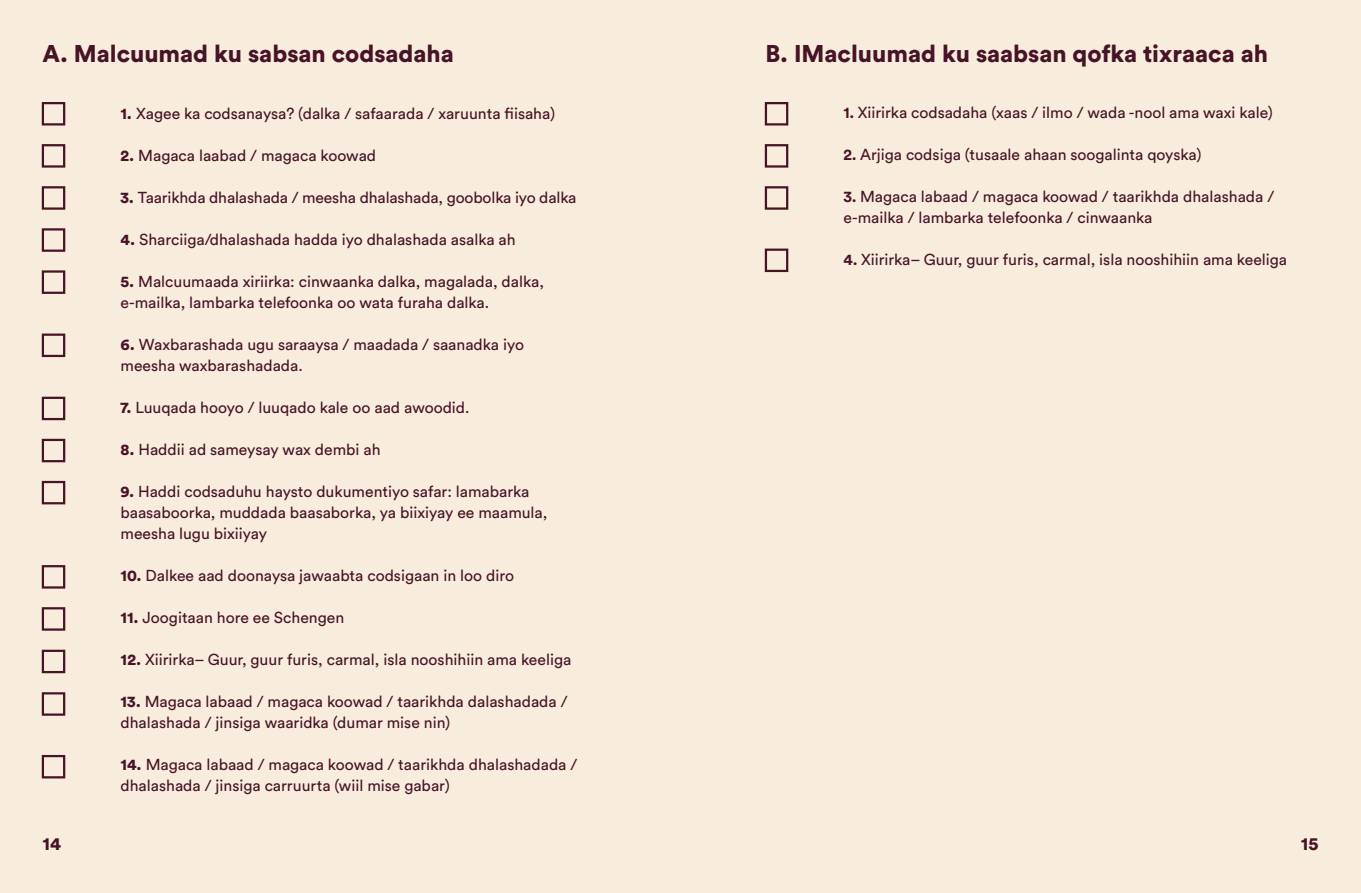
<style>
.page{position:relative;width:1361px;height:893px;background:#f8eddc}
.page>*{position:absolute;margin:0;border:0;box-sizing:border-box;transform-origin:0 0}
.t1{font:900 24px "Circular Pro";color:#471327}
.t2{font:900 18px "Circular Pro";color:#471327}
.t3{font:15.75px/21px "Circular Pro";color:#471327}
.s1{font-weight:900}
.s2{font-weight:700}
</style>
<div class="page">
<div style="left:765px;top:102px;width:23px;height:24px;border:2px solid #471327"></div>
<div style="left:765px;top:249px;width:23px;height:23px;border:2px solid #471327"></div>
<div style="left:765px;top:144px;width:23px;height:24px;border:2px solid #471327"></div>
<div style="left:765px;top:186px;width:23px;height:24px;border:2px solid #471327"></div>
<div style="left:42px;top:102px;width:23px;height:24px;border:2px solid #471327"></div>
<div style="left:42px;top:481px;width:23px;height:23px;border:2px solid #471327"></div>
<div style="left:42px;top:228px;width:23px;height:24px;border:2px solid #471327"></div>
<div style="left:42px;top:397px;width:23px;height:23px;border:2px solid #471327"></div>
<div style="left:42px;top:144px;width:23px;height:24px;border:2px solid #471327"></div>
<div style="left:42px;top:565px;width:23px;height:24px;border:2px solid #471327"></div>
<div style="left:42px;top:270px;width:23px;height:24px;border:2px solid #471327"></div>
<div style="left:42px;top:650px;width:23px;height:23px;border:2px solid #471327"></div>
<div style="left:42px;top:439px;width:23px;height:23px;border:2px solid #471327"></div>
<div style="left:42px;top:186px;width:23px;height:24px;border:2px solid #471327"></div>
<div style="left:42px;top:607px;width:23px;height:24px;border:2px solid #471327"></div>
<div style="left:42px;top:334px;width:23px;height:23px;border:2px solid #471327"></div>
<div style="left:42px;top:692px;width:23px;height:24px;border:2px solid #471327"></div>
<div style="left:42px;top:755px;width:23px;height:23px;border:2px solid #471327"></div>
<h1 class="t1" style="left:43px;top:37px;width:413px">A. Malcuumad ku sabsan codsadaha</h1>
<p class="t3" style="left:120px;top:102px;width:436px"><span class="s1">1.</span> Xagee ka codsanaysa? (dalka / safaarada / xaruunta fiisaha)</p>
<p class="t3" style="left:120px;top:144px;width:257px"><span class="s1">2.</span> Magaca laabad / magaca koowad</p>
<p class="t3" style="left:120px;top:186px;width:457px"><span class="s1">3.</span> Taarikhda dhalashada / meesha dhalashada, goobolka iyo dalka</p>
<p class="t3" style="left:120px;top:228px;width:397px"><span class="s1">4.</span> Sharciiga/dhalashada hadda iyo dhalashada asalka ah</p>
<p class="t3" style="left:120px;top:270px;width:425px"><span class="s1">5.</span> Malcuumaada xiriirka: cinwaanka dalka, magalada, dalka, e-mailka, lambarka telefoonka oo wata furaha dalka.</p>
<p class="t3" style="left:120px;top:333px;width:405px"><span class="s1">6.</span> Waxbarashada ugu saraaysa / maadada / saanadka iyo meesha waxbarashadada.</p>
<p class="t3" style="left:120px;top:396px;width:351px"><span class="s1">7.</span> Luuqada hooyo / luuqado kale oo aad awoodid.</p>
<p class="t3" style="left:120px;top:438px;width:262px"><span class="s1">8.</span> Haddii ad sameysay wax dembi ah</p>
<p class="t3" style="left:120px;top:480px;width:428px"><span class="s1">9.</span> Haddi codsaduhu haysto dukumentiyo safar: lamabarka baasaboorka, muddada baasaborka, ya biixiyay ee maamula, meesha lugu bixiiyay</p>
<p class="t3" style="left:120px;top:564px;width:395px"><span class="s1">10.</span> Dalkee aad doonaysa jawaabta codsigaan in loo diro</p>
<p class="t3" style="left:120px;top:606px;width:225px"><span class="s1">11.</span> Joogitaan hore ee Schengen</p>
<p class="t3" style="left:120px;top:648px;width:452px"><span class="s1">12.</span> Xiirirka– Guur, guur furis, carmal, isla nooshihiin ama keeliga</p>
<p class="t3" style="left:120px;top:690px;width:448px"><span class="s1">13.</span> Magaca labaad / magaca koowad / taarikhda dalashadada / dhalashada / jinsiga waaridka (dumar mise nin)</p>
<p class="t3" style="left:120px;top:753px;width:458px"><span class="s1">14.</span> Magaca labaad / magaca koowad / taarikhda dhalashadada / dhalashada / jinsiga carruurta (wiil mise gabar)</p>
<h1 class="t1" style="left:765px;top:37px;width:504px">B. IMacluumad ku saabsan qofka tixraaca ah</h1>
<p class="t3" style="left:843px;top:102px;width:431px"><span class="s2">1.</span> Xiirirka codsadaha (xaas / ilmo / wada -nool ama waxi kale)</p>
<p class="t3" style="left:843px;top:144px;width:359px"><span class="s2">2.</span> Arjiga codsiga (tusaale ahaan soogalinta qoyska)</p>
<p class="t3" style="left:843px;top:186px;width:432px"><span class="s2">3.</span> Magaca labaad / magaca koowad / taarikhda dhalashada / e-mailka / lambarka telefoonka / cinwaanka</p>
<p class="t3" style="left:843px;top:249px;width:445px"><span class="s2">4.</span> Xiirirka– Guur, guur furis, carmal, isla nooshihiin ama keeliga</p>
<p class="t2" style="left:43px;top:832px;width:20px">14</p>
<p class="t2" style="left:1300px;top:832px;width:19px">15</p>
</div>
